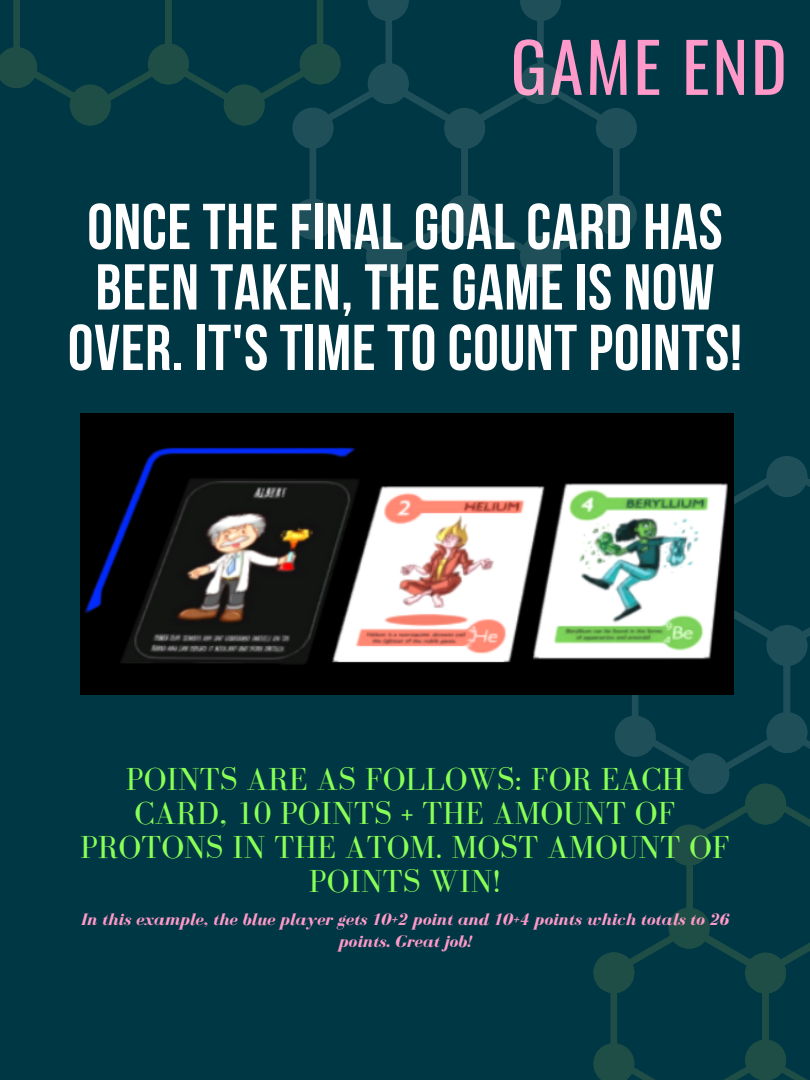
<style>
.page{position:relative;width:810px;height:1080px;background:#003744}
.page>*{position:absolute;margin:0;border:0;box-sizing:border-box;transform-origin:0 0}
.t1{font:67.94px "Oswald";letter-spacing:.04em;color:#ff99c9}
.t2{font:700 64.69px/60.5px "Bebas Neue";letter-spacing:.01em;color:#fff;text-align:center}
.t3{font:32.81px/33.8px "Bodoni FLF";color:#8f5;text-align:center}
.t4{font:italic 700 17.19px/21.6px "Bodoni FLF";color:#ff99c9;text-align:center}
</style>
<div class="page">
<svg style="left:0;top:0;width:637px;height:277px"></svg>
<div style="left:529px;top:240px;width:23px;height:17px;background:#1f4f59;border-radius:50%"></div>
<div style="left:766px;top:456px;width:41px;height:41px;background:#1f4f59;border-radius:50%"></div>
<svg style="left:593px;top:460px;width:217px;height:620px"></svg>
<img style="left:81px;top:413px;width:653px;height:281px">
<p class="t1" style="left:511px;top:14px;width:278px">GAME END</p>
<p class="t2" style="left:68px;top:203px;width:676px">ONCE THE FINAL GOAL CARD HAS<br>BEEN TAKEN, THE GAME IS NOW<br>OVER. IT'S TIME TO COUNT POINTS!</p>
<p class="t3" style="left:80px;top:762px;width:651px">POINTS ARE AS FOLLOWS: FOR EACH<br>CARD, 10 POINTS + THE AMOUNT OF<br>PROTONS IN THE ATOM. MOST AMOUNT OF<br>POINTS WIN!</p>
<p class="t4" style="left:80px;top:909px;width:651px">In this example, the blue player gets 10+2 point and 10+4 points which totals to 26 points. Great job!</p>
</div>
